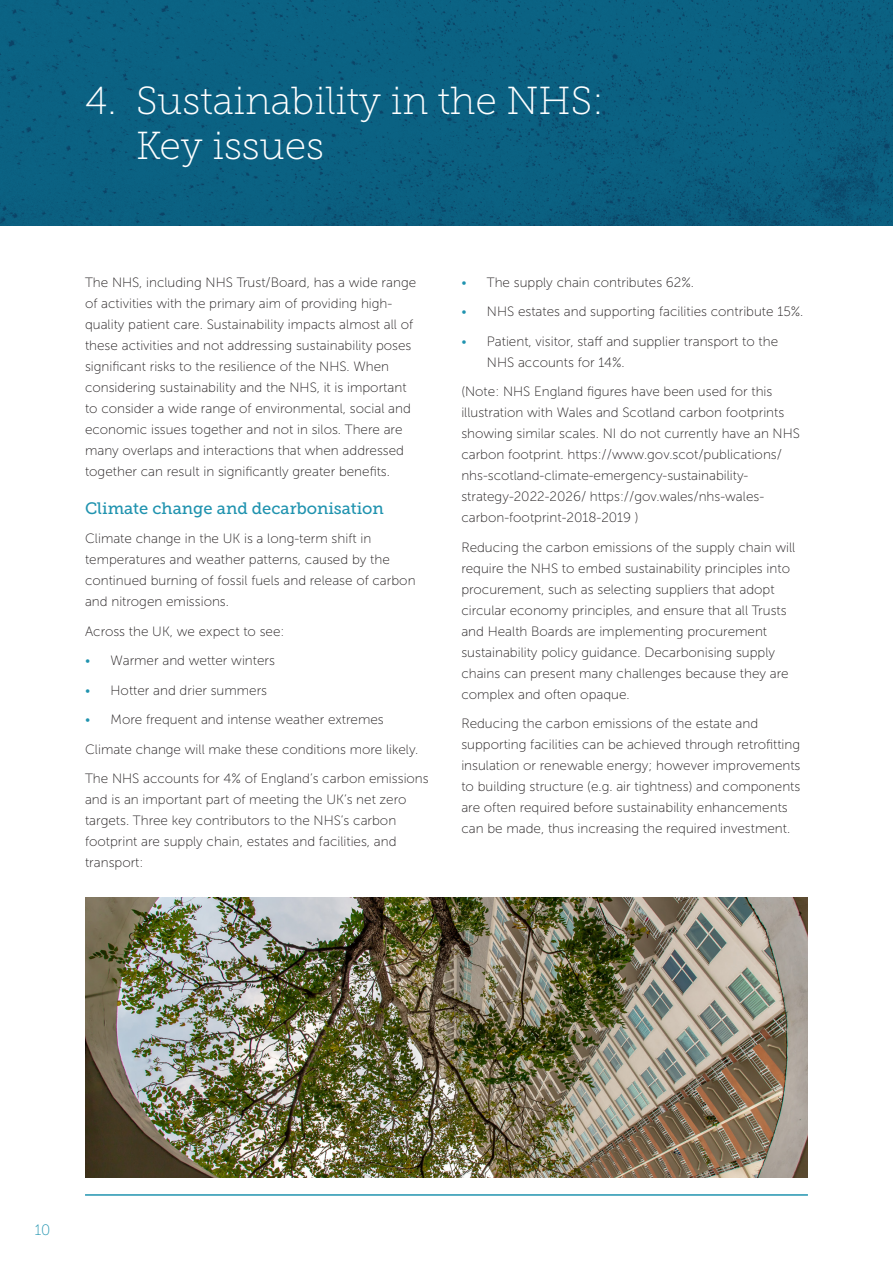
<style>
.page{position:relative;width:893px;height:1263px;background:#fff}
.page>*{position:absolute;margin:0;border:0;box-sizing:border-box;transform-origin:0 0}
.t1{font:39px/45px "Museo Slab 100";color:#fff}
.t2{font:16.5px "Museo Slab 500";color:#2093af}
.t3{font:15px "Museo Slab 100";color:#2093af}
.Annotation_text{font:13.5px/21px "Museo Sans 100";color:#231f20}
.List_Paragraph{font:13.5px/21px "Museo Sans 100";color:#231f20}
.s1{color:#2093af}
</style>
<div class="page">
<img style="left:0;top:0;width:893px;height:225px">
<img style="left:85px;top:897px;width:723px;height:281px">
<hr style="left:85px;top:1194px;width:723px;height:2px;background:#2093af">
<p class="t1" style="left:136px;top:79px;width:469px;text-indent:-51px">4. Sustainability in the NHS:<br>Key issues</p>
<p class="Annotation_text" style="left:85px;top:272px;width:333px">The NHS, including NHS Trust/Board, has a wide range of activities with the primary aim of providing high&shy;quality patient care. Sustainability impacts almost all of these activities and not addressing sustainability poses significant risks to the resilience of the NHS. When considering sustainability and the NHS, it is important to consider a wide range of environmental, social and economic issues together and not in silos. There are many overlaps and interactions that when addressed together can result in significantly greater benefits.</p>
<p class="t2" style="left:85px;top:499px;width:300px">Climate change and decarbonisation</p>
<p class="Annotation_text" style="left:85px;top:528px;width:332px">Climate change in the UK is a long-term shift in temperatures and weather patterns, caused by the continued burning of fossil fuels and release of carbon and nitrogen emissions.</p>
<p class="Annotation_text" style="left:85px;top:621px;width:201px">Across the UK, we expect to see:</p>
<p class="List_Paragraph" style="left:85px;top:650px;width:191px"><span class="s1">•</span> Warmer and wetter winters</p>
<p class="List_Paragraph" style="left:85px;top:680px;width:184px"><span class="s1">•</span> Hotter and drier summers</p>
<p class="List_Paragraph" style="left:85px;top:709px;width:300px"><span class="s1">•</span> More frequent and intense weather extremes</p>
<p class="Annotation_text" style="left:85px;top:739px;width:335px">Climate change will make these conditions more likely.</p>
<p class="Annotation_text" style="left:85px;top:768px;width:345px">The NHS accounts for 4% of England’s carbon emissions and is an important part of meeting the UK’s net zero targets. Three key contributors to the NHS’s carbon footprint are supply chain, estates and facilities, and transport:</p>
<p class="Annotation_text" style="left:461px;top:272px;width:234px"><span class="s1">•</span> The supply chain contributes 62%.</p>
<p class="List_Paragraph" style="left:461px;top:301px;width:344px"><span class="s1">•</span> NHS estates and supporting facilities contribute 15%.</p>
<p class="List_Paragraph" style="left:487px;top:331px;width:293px;text-indent:-26px"><span class="s1">•</span> Patient, visitor, staff and supplier transport to the<br>NHS accounts for 14%.</p>
<p class="Annotation_text" style="left:461px;top:381px;width:340px">(Note: NHS England figures have been used for this illustration with Wales and Scotland carbon footprints showing similar scales. NI do not currently have an NHS carbon footprint. https://www.gov.scot/publications/ nhs-scotland-climate-emergency-sustainability&shy;strategy-2022-2026/ https://gov.wales/nhs-wales&shy;carbon-footprint-2018-2019 )</p>
<p class="Annotation_text" style="left:461px;top:537px;width:335px">Reducing the carbon emissions of the supply chain will require the NHS to embed sustainability principles into procurement, such as selecting suppliers that adopt circular economy principles, and ensure that all Trusts and Health Boards are implementing procurement sustainability policy guidance. Decarbonising supply chains can present many challenges because they are complex and often opaque.</p>
<p class="Annotation_text" style="left:461px;top:713px;width:341px">Reducing the carbon emissions of the estate and supporting facilities can be achieved through retrofitting insulation or renewable energy; however improvements to building structure (e.g. air tightness) and components are often required before sustainability enhancements can be made, thus increasing the required investment.</p>
<p class="t3" style="left:35px;top:1221px;width:17px">10</p>
</div>
